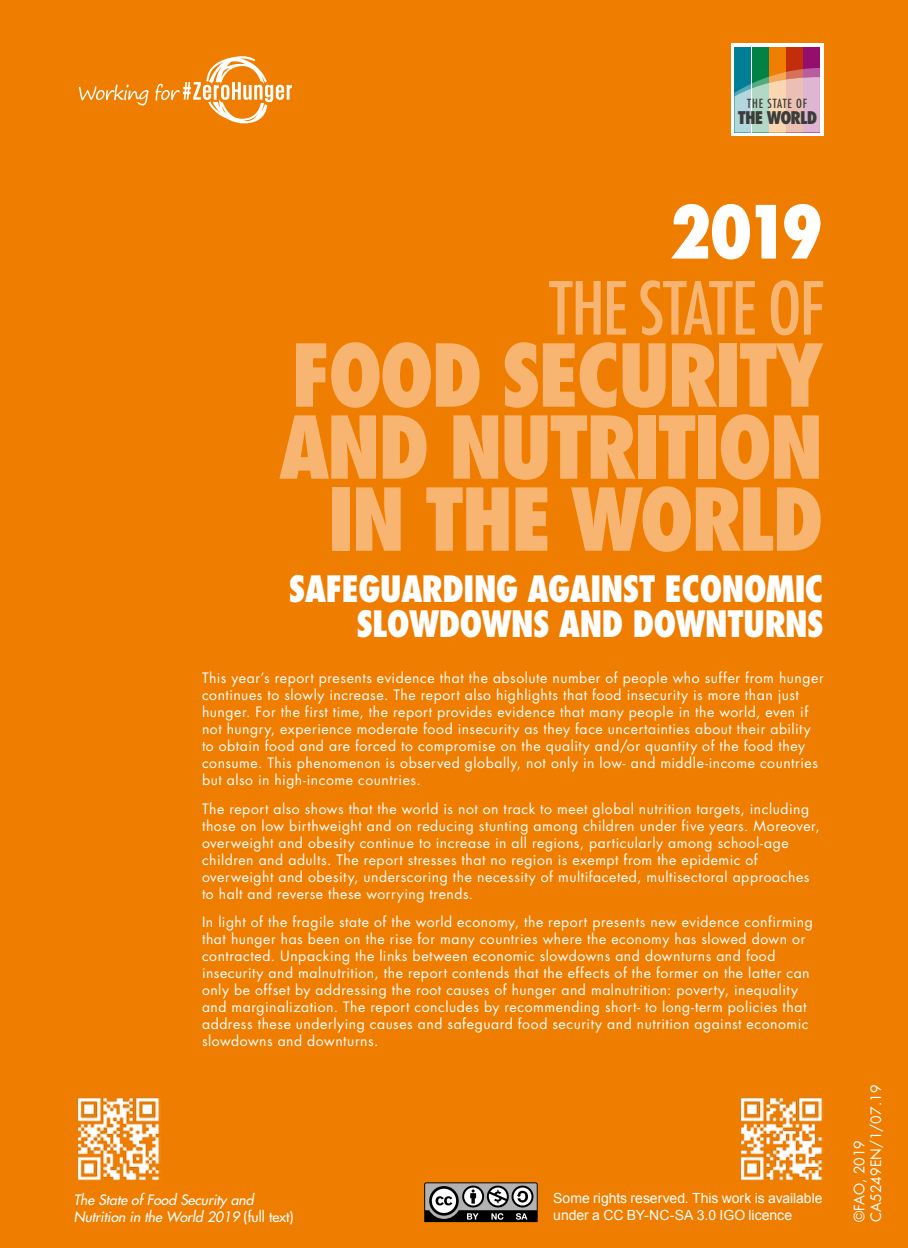
<style>
.page{position:relative;width:908px;height:1248px;background:#fff}
.page>*{position:absolute;margin:0;border:0;box-sizing:border-box;transform-origin:0 0}
.Heading_1_P1{font:800 condensed 84px/72px "Futura Std";letter-spacing:-.04em;color:#f8b471}
.EndNote{font:800 condensed 71.2px "Futura Std";color:#fff}
.Heading_1_P1-2{font:condensed 71px "Futura Std";letter-spacing:-.03em;color:#f8b471}
.NewPara_DropCap{font:800 condensed 35.4px/35.4px "Futura Std";letter-spacing:-.025em;color:#fff;text-align:right}
.t1{font:800 condensed 17px "Futura Std";letter-spacing:-.05em;color:#3c3c3b}
.EndNote-2{font:14px/17px "Futura Std";letter-spacing:.04em;color:#fff}
.t2{font:14px/16.8px "Arial";letter-spacing:-.005em;color:#fff}
.t3{font:italic 500 14px/16.8px "Futura Std";color:#fff}
.EndNote-3{font:14px "Futura Std";color:#fff}
.t4{font:condensed 12.2px "Futura Std";letter-spacing:.075em;color:#3c3c3b}
.s1{font-style:normal}
</style>
<div class="page">
<div style="left:0;top:0;width:907px;height:1247px;background:#ef7d00"></div>
<div style="left:730px;top:43px;width:92px;height:93px;background:linear-gradient(to right,#fff,#fff)"></div>
<div style="left:802px;top:47px;width:17px;height:85px;background:#960e6d"></div>
<div style="left:785px;top:47px;width:17px;height:85px;background:#c22e0c"></div>
<div style="left:768px;top:47px;width:17px;height:85px;background:#ef7d00"></div>
<div style="left:734px;top:47px;width:17px;height:85px;background:#007e95"></div>
<div style="left:751px;top:47px;width:17px;height:85px;background:#008244"></div>
<svg style="left:734px;top:68px;width:85px;height:64px;background:#bdb9b0"></svg>
<img style="left:740px;top:1097px;width:83px;height:83px">
<svg style="left:424px;top:1182px;width:113px;height:39px;background:#777574"></svg>
<svg style="left:79px;top:84px;width:69px;height:21px"></svg>
<svg style="left:155px;top:56px;width:137px;height:68px"></svg>
<img style="left:77px;top:1097px;width:83px;height:83px">
<p class="t4" style="left:746px;top:96px;width:61px">THE STATE OF</p>
<p class="t1" style="left:737px;top:107px;width:81px">THE WORLD</p>
<p class="EndNote" style="left:668px;top:187px;width:157px">2019</p>
<p class="Heading_1_P1-2" style="left:549px;top:266px;width:276px">THE STATE OF</p>
<p class="Heading_1_P1" style="left:278px;top:339px;width:546px">FOOD SECURITY<br>AND NUTRITION</p>
<p class="Heading_1_P1" style="left:327px;top:483px;width:498px">IN THE WORLD</p>
<p class="NewPara_DropCap" style="left:289px;top:570px;width:536px">SAFEGUARDING AGAINST ECONOMIC<br>SLOWDOWNS AND DOWNTURNS</p>
<p class="EndNote-2" style="left:202px;top:669px;width:623px">This year’s report presents evidence that the absolute number of people who suffer from hunger continues to slowly increase. The report also highlights that food insecurity is more than just hunger. For the first time, the report provides evidence that many people in the world, even if not hungry, experience moderate food insecurity as they face uncertainties about their ability to obtain food and are forced to compromise on the quality and/or quantity of the food they consume. This phenomenon is observed globally, not only in low- and middle-income countries but also in high-income countries.</p>
<p class="EndNote-2" style="left:202px;top:800px;width:619px">The report also shows that the world is not on track to meet global nutrition targets, including those on low birthweight and on reducing stunting among children under five years. Moreover, overweight and obesity continue to increase in all regions, particularly among school-age children and adults. The report stresses that no region is exempt from the epidemic of overweight and obesity, underscoring the necessity of multifaceted, multisectoral approaches to halt and reverse these worrying trends.</p>
<p class="EndNote-2" style="left:202px;top:913px;width:612px">In light of the fragile state of the world economy, the report presents new evidence confirming that hunger has been on the rise for many countries where the economy has slowed down or contracted. Unpacking the links between economic slowdowns and downturns and food insecurity and malnutrition, the report contends that the effects of the former on the latter can only be offset by addressing the root causes of hunger and malnutrition: poverty, inequality and marginalization. The report concludes by recommending short- to long-term policies that address these underlying causes and safeguard food security and nutrition against economic slowdowns and downturns.</p>
<p class="t3" style="left:74px;top:1191px;width:221px">The State of Food Security and<br>Nutrition in the World 2019 <span class="s1">(full text)</span></p>
<p class="t2" style="left:553px;top:1189px;width:270px">Some rights reserved. This work is available under a CC BY-NC-SA 3.0 IGO licence</p>
<p class="EndNote-3" style="left:866px;top:1221px;width:138px;rotate:-90deg">CA5249EN/1/07.19</p>
<p class="EndNote-2" style="left:850px;top:1221px;width:83px;rotate:-90deg">©FAO, 2019</p>
</div>
